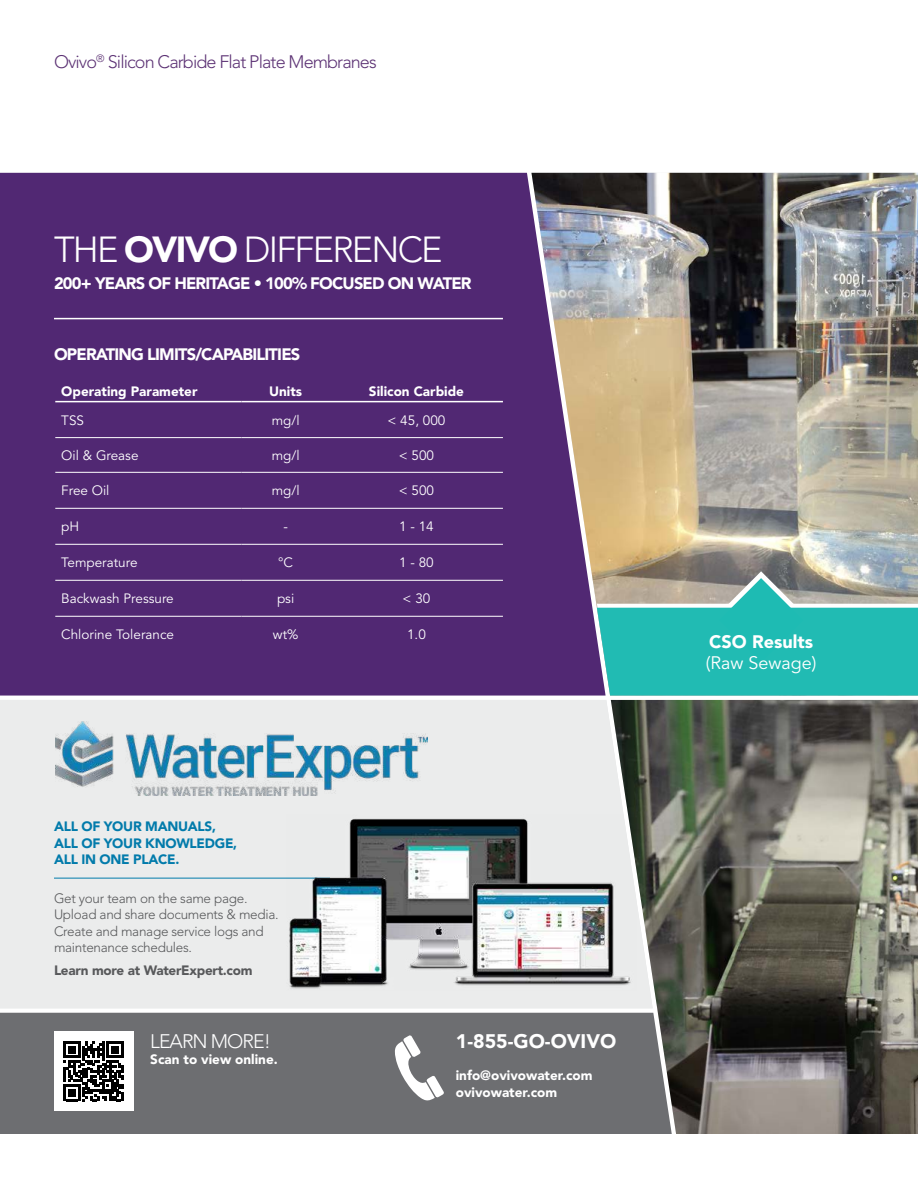
<style>
.page{position:relative;width:918px;height:1188px;background:#fff}
.page>*{position:absolute;margin:0;border:0;box-sizing:border-box;transform-origin:0 0}
.t1{font:300 36px "Avenir LT Std";letter-spacing:-.05em;color:#fff}
.t2{font:900 19.5px "Avenir LT Std";color:#fff}
.t3{font:300 19.5px "Avenir LT Std";letter-spacing:-.05em;color:#fff}
.t4{font:300 18px "Avenir LT Std";letter-spacing:-.05em;color:#5d3375}
.t5{font:18px "Avenir LT Std";color:#fff}
.t6{font:900 18px "Avenir LT Std";color:#fff}
.t7{font:900 16.5px "Avenir LT Std";letter-spacing:-.05em;color:#fff}
.t8{font:13.5px "Avenir LT Std";color:#fff}
.t9{font:300 13.5px/16.2px "Avenir LT Std";letter-spacing:-.02em;color:#58595b}
.t10{font:900 13.5px/16.2px "Avenir LT Std";color:#fff}
.t11{font:900 13.5px/16.2px "Avenir LT Std";letter-spacing:-.02em;color:#027bab}
.t12{font:900 13.5px "Avenir LT Std";letter-spacing:-.02em;color:#58595b}
.s1{font-weight:900}
</style>
<div class="page">
<img style="left:611px;top:700px;width:307px;height:434px">
<div style="left:0;top:1013px;width:672px;height:121px;background:#6d6e71"></div>
<div style="left:54px;top:1032px;width:79px;height:79px;background:#fff"></div>
<svg style="left:64px;top:1041px;width:60px;height:60px"></svg>
<svg style="left:395px;top:1035px;width:49px;height:66px"></svg>
<div style="left:0;top:700px;width:653px;height:308px;background:#ebecec"></div>
<hr style="left:54px;top:878px;width:276px;height:1px;background:#027bab">
<img style="left:286px;top:815px;width:350px;height:175px">
<img style="left:55px;top:722px;width:372px;height:73px">
<img style="left:606px;top:173px;width:312px;height:398px">
<svg style="left:0;top:173px;width:606px;height:523px;background:#573075"></svg>
<svg style="left:597px;top:571px;width:321px;height:125px;background:#49b5ad"></svg>
<hr style="left:55px;top:437px;width:186px;height:1px;background:#fff">
<hr style="left:241px;top:437px;width:89px;height:1px;background:#fff">
<hr style="left:330px;top:437px;width:173px;height:1px;background:#fff">
<hr style="left:55px;top:472px;width:186px;height:1px;background:#fff">
<hr style="left:241px;top:472px;width:89px;height:1px;background:#fff">
<hr style="left:330px;top:472px;width:173px;height:1px;background:#fff">
<hr style="left:55px;top:508px;width:186px;height:1px;background:#fff">
<hr style="left:241px;top:508px;width:89px;height:1px;background:#fff">
<hr style="left:330px;top:508px;width:173px;height:1px;background:#fff">
<hr style="left:55px;top:544px;width:186px;height:1px;background:#fff">
<hr style="left:241px;top:544px;width:89px;height:1px;background:#fff">
<hr style="left:330px;top:544px;width:173px;height:1px;background:#fff">
<hr style="left:55px;top:580px;width:186px;height:1px;background:#fff">
<hr style="left:241px;top:580px;width:89px;height:1px;background:#fff">
<hr style="left:330px;top:580px;width:173px;height:1px;background:#fff">
<hr style="left:55px;top:616px;width:186px;height:1px;background:#fff">
<hr style="left:241px;top:616px;width:89px;height:1px;background:#fff">
<hr style="left:330px;top:616px;width:173px;height:1px;background:#fff">
<hr style="left:55px;top:401px;width:186px;height:1px;background:#fff">
<hr style="left:241px;top:401px;width:89px;height:1px;background:#fff">
<hr style="left:330px;top:401px;width:173px;height:1px;background:#fff">
<hr style="left:54px;top:318px;width:449px;height:1px;background:#fff">
<h3 class="t4" style="left:54px;top:54px;width:324px">Ovivo<sup>®</sup> Silicon Carbide Flat Plate Membranes</h3>
<h1 class="t1" style="left:54px;top:234px;width:390px">THE <span class="s1">OVIVO</span> DIFFERENCE</h1>
<p class="t7" style="left:54px;top:276px;width:419px">200+ YEARS OF HERITAGE • 100% FOCUSED ON WATER</p>
<p class="t7" style="left:54px;top:347px;width:248px">OPERATING LIMITS/CAPABILITIES</p>
<p class="t10" style="left:61px;top:384px;width:138px">Operating Parameter</p>
<p class="t10" style="left:269px;top:384px;width:35px">Units</p>
<p class="t10" style="left:369px;top:384px;width:97px">Silicon Carbide</p>
<p class="t8" style="left:61px;top:414px;width:24px">TSS</p>
<p class="t8" style="left:272px;top:414px;width:29px">mg/l</p>
<p class="t8" style="left:388px;top:414px;width:59px">&lt; 45, 000</p>
<p class="t8" style="left:61px;top:450px;width:79px">Oil &amp; Grease</p>
<p class="t8" style="left:272px;top:450px;width:29px">mg/l</p>
<p class="t8" style="left:399px;top:450px;width:37px">&lt; 500</p>
<p class="t8" style="left:61px;top:485px;width:50px">Free Oil</p>
<p class="t8" style="left:272px;top:485px;width:29px">mg/l</p>
<p class="t8" style="left:399px;top:485px;width:37px">&lt; 500</p>
<p class="t8" style="left:61px;top:521px;width:19px">pH</p>
<p class="t8" style="left:283px;top:521px;width:6px">-</p>
<p class="t8" style="left:399px;top:521px;width:36px">1 - 14</p>
<p class="t8" style="left:61px;top:557px;width:78px">Temperature</p>
<p class="t8" style="left:278px;top:557px;width:16px">°C</p>
<p class="t8" style="left:399px;top:557px;width:36px">1 - 80</p>
<p class="t8" style="left:61px;top:593px;width:114px">Backwash Pressure</p>
<p class="t8" style="left:277px;top:593px;width:19px">psi</p>
<p class="t8" style="left:403px;top:593px;width:29px">&lt; 30</p>
<p class="t8" style="left:61px;top:629px;width:114px">Chlorine Tolerance</p>
<p class="t8" style="left:273px;top:629px;width:27px">wt%</p>
<p class="t8" style="left:407px;top:629px;width:20px">1.0</p>
<p class="t11" style="left:54px;top:820px;width:185px">ALL OF YOUR MANUALS,<br>ALL OF YOUR KNOWLEDGE,<br>ALL IN ONE PLACE.</p>
<p class="t9" style="left:54px;top:892px;width:226px">Get your team on the same page.<br>Upload and share documents &amp; media.<br>Create and manage service logs and maintenance schedules.</p>
<p class="t12" style="left:54px;top:964px;width:200px">Learn more at WaterExpert.com</p>
<h2 class="t3" style="left:150px;top:1033px;width:122px">LEARN MORE!</h2>
<p class="t10" style="left:150px;top:1053px;width:129px">Scan to view online.</p>
<h2 class="t2" style="left:456px;top:1033px;width:162px">1-855-GO-OVIVO</h2>
<p class="t10" style="left:456px;top:1069px;width:138px">info@ovivowater.com ovivowater.com</p>
<h3 class="t6" style="left:709px;top:634px;width:105px">CSO Results</h3>
<h3 class="t5" style="left:706px;top:655px;width:112px">(Raw Sewage)</h3>
</div>
